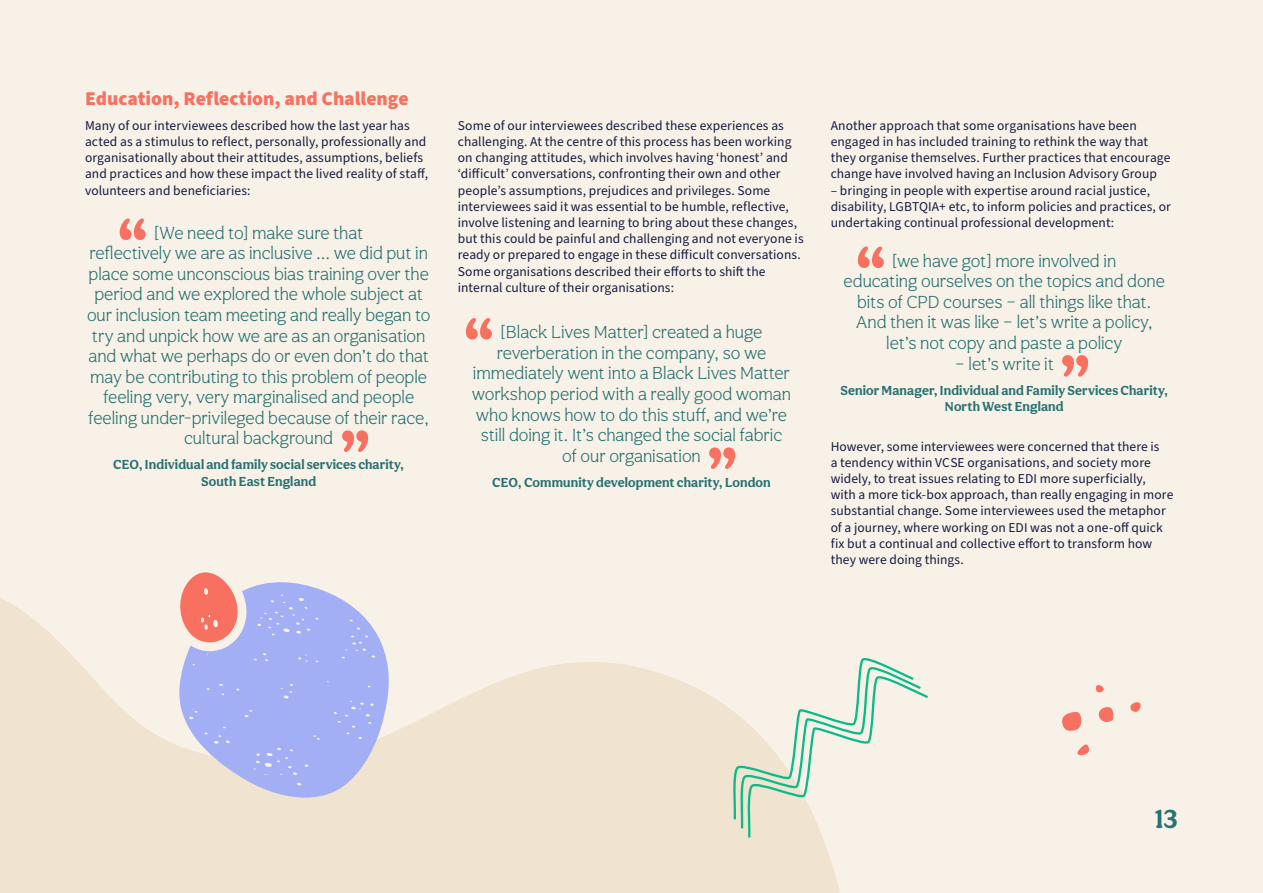
<style>
.page{position:relative;width:1263px;height:893px;background:#f8f1e7}
.page>*{position:absolute;margin:0;border:0;box-sizing:border-box;transform-origin:0 0}
.t1{font:700 69px "Aesthet Nova";color:#f87060}
.t2{font:700 27px "Aesthet Nova";color:#297373}
.t3{font:900 19.5px "Source Sans Pro";color:#f87060}
.t4{font:300 18px/20.5px "Aesthet Nova";color:#297373;text-align:center}
.t5{font:13.5px/16.2px "Source Sans Pro";letter-spacing:.005em;color:#141b41}
.t6{font:700 13.5px/16.5px "Aesthet Nova";letter-spacing:.01em;color:#297373;text-align:center}
</style>
<div class="page">
<svg style="left:0;top:597px;width:840px;height:296px;fill:#f0e3cf"></svg>
<svg style="left:176px;top:582px;width:215px;height:216px;background:#b8beec"></svg>
<svg style="left:257px;top:594px;width:61px;height:41px;background:#a6b1f3"></svg>
<svg style="left:253px;top:748px;width:44px;height:27px"></svg>
<svg style="left:305px;top:764px;width:4px;height:3px"></svg>
<svg style="left:218px;top:684px;width:6px;height:2px"></svg>
<svg style="left:236px;top:688px;width:4px;height:3px"></svg>
<svg style="left:281px;top:684px;width:12px;height:14px"></svg>
<svg style="left:214px;top:735px;width:16px;height:9px"></svg>
<div style="left:333px;top:700px;width:42px;height:39px;background:#a3aff4"></div>
<svg style="left:342px;top:627px;width:33px;height:31px"></svg>
<svg style="left:311px;top:735px;width:9px;height:5px"></svg>
<svg style="left:245px;top:710px;width:7px;height:7px"></svg>
<svg style="left:263px;top:653px;width:5px;height:8px"></svg>
<svg style="left:298px;top:654px;width:10px;height:8px"></svg>
<svg style="left:189px;top:709px;width:9px;height:10px"></svg>
<svg style="left:177px;top:572px;width:71px;height:70px"></svg>
<svg style="left:732px;top:652px;width:196px;height:188px"></svg>
<svg style="left:1062px;top:711px;width:20px;height:20px"></svg>
<svg style="left:1098px;top:707px;width:15px;height:15px"></svg>
<svg style="left:1077px;top:744px;width:12px;height:12px"></svg>
<svg style="left:1130px;top:702px;width:11px;height:10px"></svg>
<svg style="left:1096px;top:685px;width:8px;height:7px"></svg>
<h3 class="t3" style="left:85px;top:85px;width:325px">Education, Reflection, and Challenge</h3>
<p class="t5" style="left:85px;top:118px;width:344px">Many of our interviewees described how the last year has acted as a stimulus to reflect, personally, professionally and organisationally about their attitudes, assumptions, beliefs and practices and how these impact the lived reality of staff, volunteers and beneficiaries:</p>
<p class="t5" style="left:458px;top:118px;width:347px">Some of our interviewees described these experiences as challenging. At the centre of this process has been working on changing attitudes, which involves having ‘honest’ and ‘difficult’ conversations, confronting their own and other people’s assumptions, prejudices and privileges. Some interviewees said it was essential to be humble, reflective, involve listening and learning to bring about these changes, but this could be painful and challenging and not everyone is ready or prepared to engage in these difficult conversations.<br>Some organisations described their efforts to shift the internal culture of their organisations:</p>
<p class="t5" style="left:831px;top:118px;width:341px">Another approach that some organisations have been engaged in has included training to rethink the way that they organise themselves. Further practices that encourage change have involved having an Inclusion Advisory Group</p>
<p class="t5" style="left:831px;top:182px;width:342px">– bringing in people with expertise around racial justice, disability, LGBTQIA+ etc, to inform policies and practices, or undertaking continual professional development:</p>
<h1 class="t1" style="left:115px;top:200px;width:36px">“</h1>
<p class="t4" style="left:87px;top:222px;width:345px">[We need to] make sure that<br>reflectively we are as inclusive … we did put in place some unconscious bias training over the period and we explored the whole subject at our inclusion team meeting and really began to try and unpick how we are as an organisation and what we perhaps do or even don’t do that may be contributing to this problem of people feeling very, very marginalised and people feeling under-privileged because of their race, cultural background</p>
<p class="t6" style="left:113px;top:456px;width:293px">CEO, Individual and family social services charity,<br>South East England</p>
<h1 class="t1" style="left:853px;top:228px;width:36px">“</h1>
<h3 class="t4" style="left:843px;top:250px;width:323px">[we have got] more involved in<br>educating ourselves on the topics and done bits of CPD courses – all things like that.<br>And then it was like – let’s write a policy, let’s not copy and paste a policy</h3>
<h3 class="t4" style="left:955px;top:353px;width:100px">– let’s write it</h3>
<p class="t6" style="left:840px;top:381px;width:329px">Senior Manager, Individual and Family Services Charity,<br>North West England</p>
<h1 class="t1" style="left:462px;top:300px;width:36px">“</h1>
<p class="t4" style="left:472px;top:322px;width:321px">[Black Lives Matter] created a huge reverberation in the company, so we immediately went into a Black Lives Matter workshop period with a really good woman who knows how to do this stuff, and we’re still doing it. It’s changed the social fabric of our organisation</p>
<p class="t6" style="left:492px;top:473px;width:280px">CEO, Community development charity, London</p>
<h1 class="t1" style="left:1058px;top:337px;width:36px">”</h1>
<h1 class="t1" style="left:338px;top:412px;width:36px">”</h1>
<p class="t5" style="left:831px;top:438px;width:344px">However, some interviewees were concerned that there is<br>a tendency within VCSE organisations, and society more widely, to treat issues relating to EDI more superficially, with a more tick-box approach, than really engaging in more substantial change. Some interviewees used the metaphor of a journey, where working on EDI was not a one-off quick fix but a continual and collective effort to transform how they were doing things.</p>
<h1 class="t1" style="left:705px;top:429px;width:36px">”</h1>
<h2 class="t2" style="left:1154px;top:803px;width:25px">13</h2>
</div>
